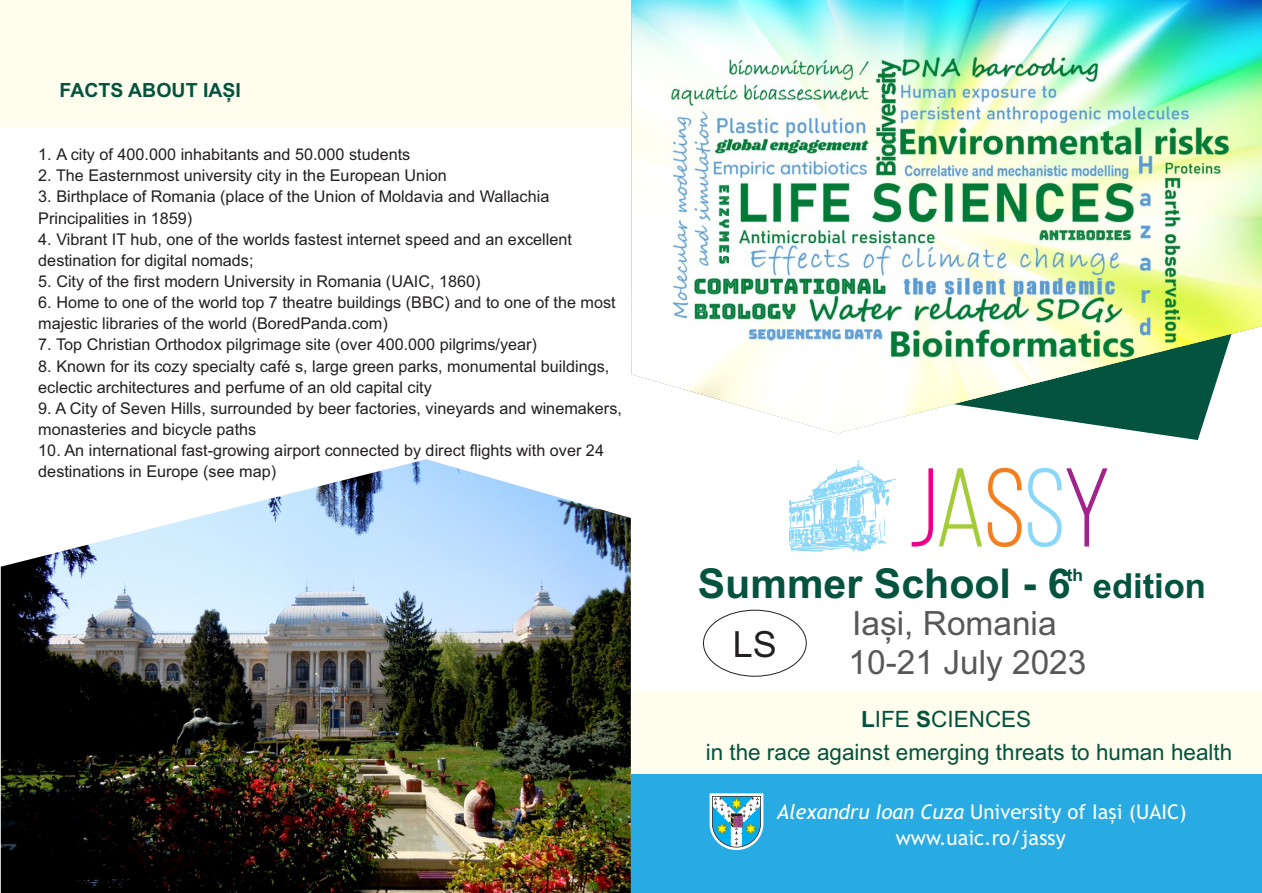
<style>
.page{position:relative;width:1262px;height:893px;background:#fff}
.page>*{position:absolute;margin:0;border:0;box-sizing:border-box;transform-origin:0 0}
.t1{font:700 41.1px "Arial";color:#03533e}
.t2{font:36px "Arial";color:#231f20}
.t3{font:33.45px/39.3px "Arial";color:#57585a}
.t4{font:22.5px/32.4px "Arial";color:#03533e}
.t5{font:20.4px/25.5px "Trebuchet MS";color:#fff;text-align:center}
.t6{font:700 19.5px "Arial";color:#03533e}
.t7{font:700 17.25px "Arial";color:#03533e}
.t8{font:16.2px/21.1px "Arial";color:#231f20}
.s1{font-size:34.5px}
.s2{font-weight:700}
.s3{font-style:italic}
</style>
<div class="page">
<div style="left:631px;top:690px;width:631px;height:104px;background:#fffded"></div>
<div style="left:631px;top:774px;width:631px;height:119px;background:#28aae2"></div>
<svg style="left:911px;top:467px;width:197px;height:80px"></svg>
<svg style="left:789px;top:460px;width:108px;height:92px"></svg>
<div style="left:0;top:0;width:631px;height:128px;background:#fffded"></div>
<svg style="left:709px;top:793px;width:54px;height:57px"></svg>
<div style="left:703px;top:609px;width:103px;height:67px;background:#fff;border:1px solid #231f20;border-radius:50%"></div>
<img style="left:1px;top:459px;width:630px;height:434px">
<img style="left:631px;top:0;width:631px;height:433px">
<p class="t6" style="left:60px;top:83px;width:183px">FACTS ABOUT IAȘI</p>
<p class="t8" style="left:38px;top:145px;width:373px">1. A city of 400.000 inhabitants and 50.000 students</p>
<p class="t8" style="left:38px;top:166px;width:410px">2. The Easternmost university city in the European Union</p>
<p class="t8" style="left:38px;top:187px;width:512px">3. Birthplace of Romania (place of the Union of Moldavia and Wallachia<br>Principalities in 1859)</p>
<p class="t8" style="left:38px;top:230px;width:535px">4. Vibrant IT hub, one of the worlds fastest internet speed and an excellent destination for digital nomads;</p>
<p class="t8" style="left:38px;top:272px;width:444px">5. City of the first modern University in Romania (UAIC, 1860)</p>
<p class="t8" style="left:38px;top:293px;width:579px">6. Home to one of the world top 7 theatre buildings (BBC) and to one of the most majestic libraries of the world (BoredPanda.com)</p>
<p class="t8" style="left:38px;top:335px;width:500px">7. Top Christian Orthodox pilgrimage site (over 400.000 pilgrims/year)</p>
<p class="t8" style="left:38px;top:357px;width:572px">8. Known for its cozy specialty café s, large green parks, monumental buildings, eclectic architectures and perfume of an old capital city</p>
<p class="t8" style="left:38px;top:399px;width:585px">9. A City of Seven Hills, surrounded by beer factories, vineyards and winemakers, monasteries and bicycle paths</p>
<p class="t8" style="left:38px;top:441px;width:567px">10. An international fast-growing airport connected by direct flights with over 24 destinations in Europe (see map)</p>
<h1 class="t1" style="left:698px;top:568px;width:510px">Summer School - 6 <span class="s1">edition</span></h1>
<h3 class="t3" style="left:848px;top:606px;width:239px">Iași, Romania<br>10-21 July 2023</h3>
<p class="t7" style="left:1066px;top:568px;width:18px">th</p>
<h2 class="t2" style="left:733px;top:631px;width:46px">LS</h2>
<h3 class="t4" style="left:705px;top:705px;width:528px;text-indent:155px"><span class="s2">L</span>IFE <span class="s2">S</span>CIENCES<br>in the race against emerging threats to human health</h3>
<p class="t5" style="left:776px;top:801px;width:411px"><span class="s3">Alexandru Ioan Cuza</span> University of Iași (UAIC) www.uaic.ro/jassy</p>
</div>
